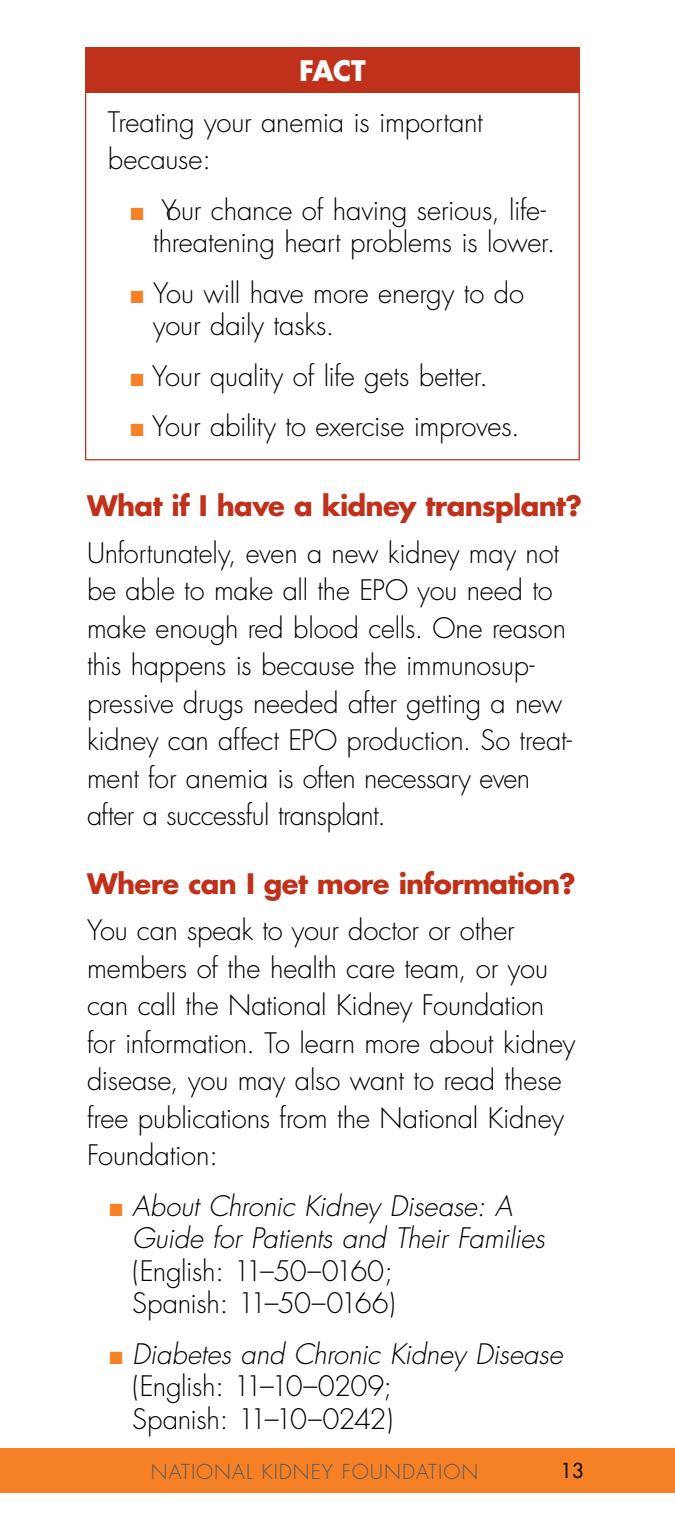
<style>
.page{position:relative;width:675px;height:1530px;background:#fff}
.page>*{position:absolute;margin:0;border:0;box-sizing:border-box;transform-origin:0 0}
.t1{font:300 27.5px/37.5px "Futura";letter-spacing:-.01em;color:#000}
.t2{font:italic 300 27.5px/32.5px "Futura";letter-spacing:-.01em;color:#000}
.t3{font:700 27.5px "Futura";letter-spacing:-.025em;color:#bf311a}
.t4{font:700 27.5px "Futura";color:#fff}
.t5{font:300 20px "Futura";letter-spacing:.05em;color:#58595b}
.t6{font:20px "Futura";color:#000}
.s1{color:#f58025}
.s2{font-style:italic}
</style>
<div class="page">
<div style="left:0;top:1448px;width:675px;height:45px;background:#f58025"></div>
<div style="left:85px;top:48px;width:495px;height:45px;background:#bf311a"></div>
<p class="t4" style="left:299px;top:53px;width:68px">FACT</p>
<p class="t1" style="left:108px;top:104px;width:377px">Treating your anemia is important because:</p>
<p class="t1" style="left:153px;top:194px;width:404px;line-height:32.5px;text-indent:-23px"><span class="s1">■</span> Your chance of having serious, life&shy;threatening heart problems is lower.</p>
<p class="t1" style="left:153px;top:277px;width:373px;line-height:32.5px;text-indent:-23px"><span class="s1">■</span> You will have more energy to do your daily tasks.</p>
<p class="t1" style="left:130px;top:358px;width:359px"><span class="s1">■</span> Your quality of life gets better.</p>
<p class="t1" style="left:130px;top:408px;width:391px"><span class="s1">■</span> Your ability to exercise improves.</p>
<p class="t3" style="left:87px;top:487px;width:497px">What if I have a kidney transplant?</p>
<p class="t1" style="left:87px;top:535px;width:486px">Unfortunately, even a new kidney may not be able to make all the EPO you need to make enough red blood cells. One reason this happens is because the immunosup&shy;pressive drugs needed after getting a new kidney can affect EPO production. So treat&shy;ment for anemia is often necessary even after a successful transplant.</p>
<p class="t3" style="left:87px;top:865px;width:490px">Where can I get more information?</p>
<p class="t1" style="left:87px;top:912px;width:490px">You can speak to your doctor or other members of the health care team, or you can call the National Kidney Foundation for information. To learn more about kidney disease, you may also want to read these free publications from the National Kidney Foundation:</p>
<p class="t2" style="left:132px;top:1190px;width:414px;text-indent:-23px"><span class="s1">■</span> About Chronic Kidney Disease: A<br>Guide for Patients and Their Families</p>
<p class="t1" style="left:132px;top:1255px;width:265px;line-height:32.5px">(English: 11–50–0160;<br>Spanish: 11–50–0166)</p>
<p class="t1" style="left:132px;top:1338px;width:432px;line-height:32.5px;text-indent:-23px"><span class="s1">■</span> <span class="s2">Diabetes and Chronic Kidney Disease </span>(English: 11–10–0209;<br>Spanish: 11–10–0242)</p>
<p class="t5" style="left:151px;top:1459px;width:322px">National Kidn ey Foun dation</p>
<p class="t6" style="left:560px;top:1458px;width:23px">13</p>
</div>
